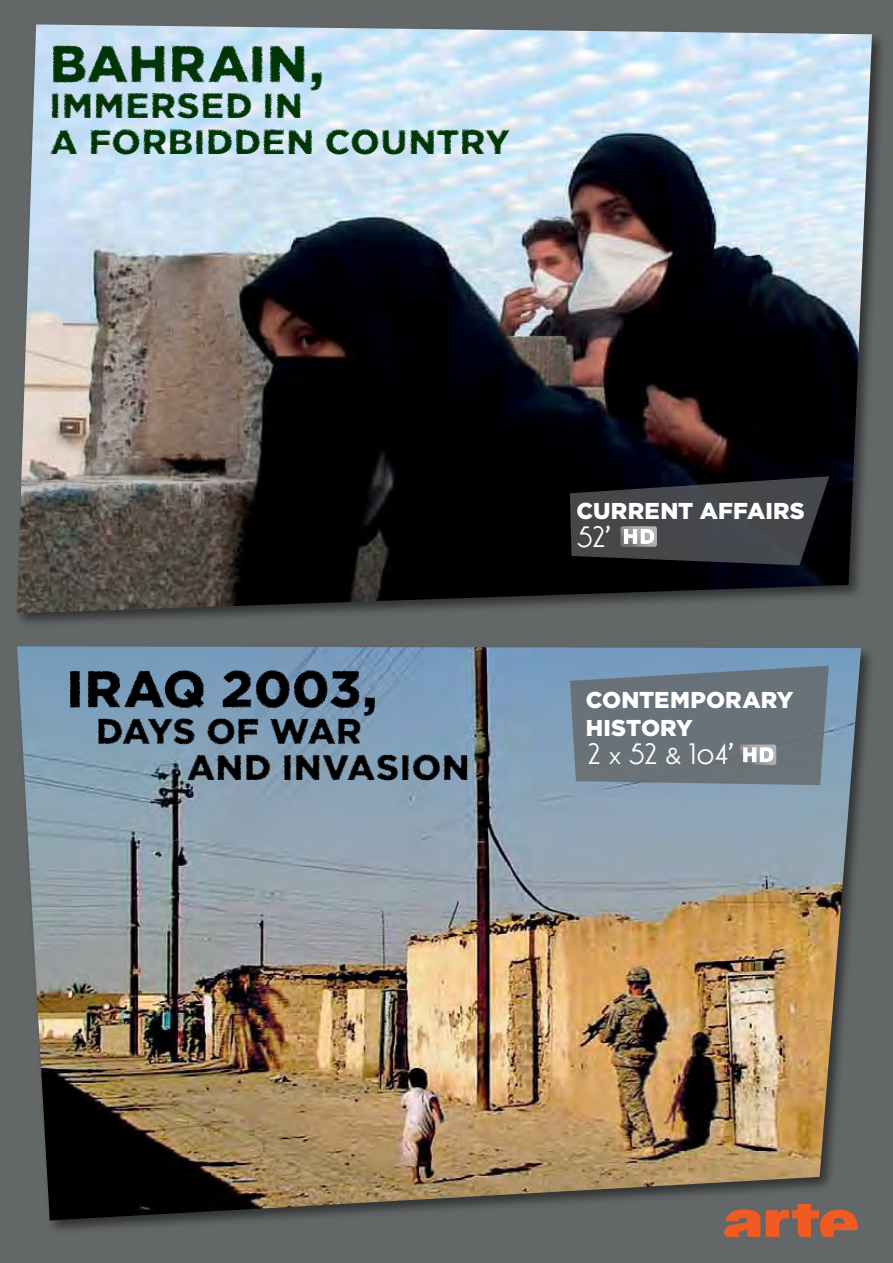
<style>
.page{position:relative;width:893px;height:1263px;background:#646768}
.page>*{position:absolute;margin:0;border:0;box-sizing:border-box;transform-origin:0 0}
.t1{font:900 52.5px "Gotham";letter-spacing:-.005em;color:#000}
.t2{font:900 52.5px "Gotham";letter-spacing:.005em;color:#003d08}
.t3{font:900 36px/36px "Gotham";letter-spacing:.01em;color:#003d08}
.t4{font:900 36px/36px "Gotham";color:#000}
.t5{font:28.05px "Oksana MOD";letter-spacing:-.055em;color:#fff}
.t6{font:900 22.95px/28px "Gotham";letter-spacing:.01em;color:#fff}
.s1{font-family:"Gotham";font-size:22.95px}
</style>
<div class="page">
<div style="left:14px;top:643px;width:862px;height:592px;background:#000;opacity:.5"></div>
<img style="left:17px;top:646px;width:844px;height:574px">
<div style="left:14px;top:21px;width:873px;height:607px;background:#000;opacity:.5"></div>
<img style="left:17px;top:24px;width:855px;height:589px">
<svg style="left:724px;top:1204px;width:137px;height:33px;background:#af6042"></svg>
<svg style="left:570px;top:666px;width:259px;height:119px;background:#6d7881"></svg>
<svg style="left:570px;top:476px;width:259px;height:89px;background:#3b3d41"></svg>
<h1 class="t2" style="left:50px;top:28px;width:276px">BAHRAIN,</h1>
<h2 class="t3" style="left:50px;top:87px;width:462px">IMMERSED IN<br>A FORBIDDEN COUNTRY</h2>
<h1 class="t1" style="left:67px;top:653px;width:312px">IRAQ 2003,</h1>
<h2 class="t4" style="left:187px;top:712px;width:285px;text-indent:-91px">DAYS OF WAR<br>AND INVASION</h2>
<p class="t6" style="left:576px;top:496px;width:230px">CURRENT AFFAIRS</p>
<p class="t5" style="left:576px;top:515px;width:35px">52’</p>
<p class="t6" style="left:586px;top:685px;width:209px">CONTEMPORARY<br>HISTORY</p>
<p class="t5" style="left:586px;top:732px;width:148px">2 <span class="s1">x</span> 52 <span class="s1">&amp;</span> 104’</p>
</div>
